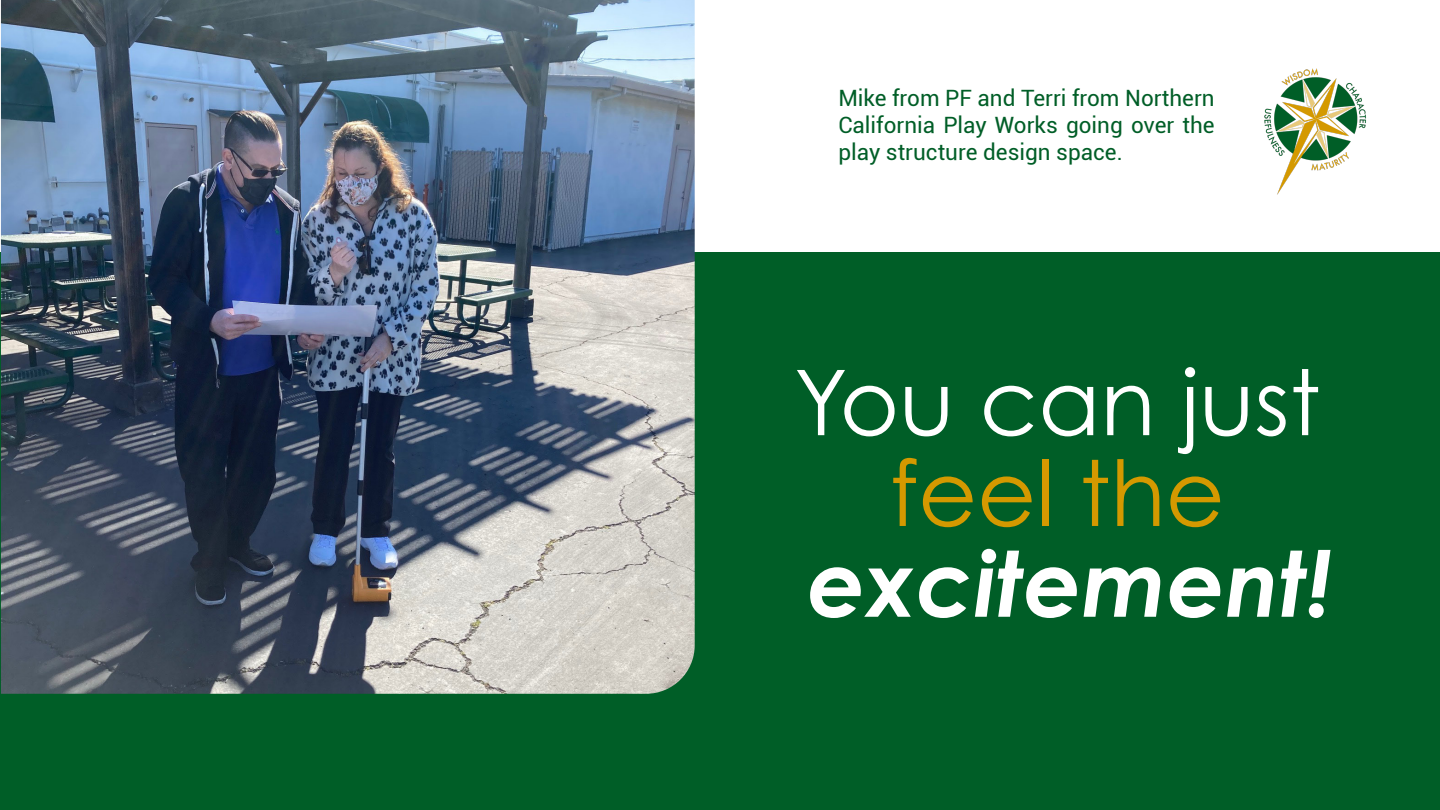
<style>
.page{position:relative;width:1440px;height:810px;background:#fff}
.page>*{position:absolute;margin:0;border:0;box-sizing:border-box;transform-origin:0 0}
.t1{font:italic 700 90.75px "Century Gothic";color:#fff}
.t2{font:90.75px "Century Gothic";color:#fff}
.t3{font:90.75px "Century Gothic";color:#d49900}
.t4{font:22.5px/27px "Roboto";color:#005e27;text-align:justify}
</style>
<div class="page">
<div style="left:0;top:252px;width:1440px;height:558px;background:#005e27"></div>
<img style="left:1px;top:0;width:694px;height:694px">
<img style="left:1264px;top:68px;width:102px;height:126px">
<p class="t4" style="left:838px;top:85px;width:378px">Mike from PF and Terri from Northern California Play Works going over the play structure design space.</p>
<h1 class="t2" style="left:794px;top:344px;width:528px">You can just</h1>
<h1 class="t3" style="left:890px;top:435px;width:337px">feel the</h1>
<h1 class="t1" style="left:807px;top:525px;width:526px">excitement!</h1>
</div>
